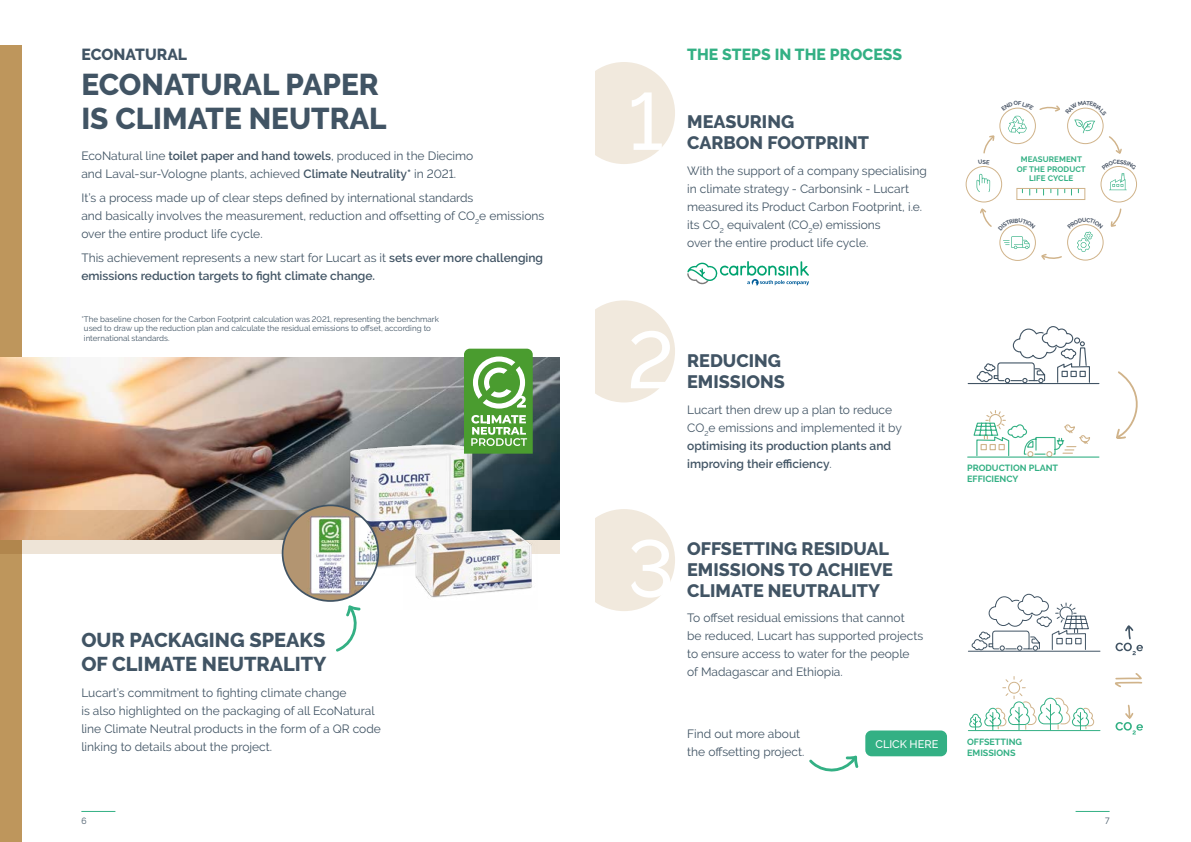
<style>
.page{position:relative;width:1191px;height:842px;background:#fff}
.page>*{position:absolute;margin:0;border:0;box-sizing:border-box;transform-origin:0 0}
.t1{font:500 80px "Raleway";color:#fff}
.t2{font:800 30px/34px "Raleway";color:#415464}
.t3{font:800 20px/24px "Raleway";color:#415464}
.t4{font:800 18px/21px "Raleway";color:#415464}
.t5{font:800 16px "Raleway";letter-spacing:.005em;color:#33b084}
.t6{font:800 16px "Raleway";letter-spacing:.005em;color:#415464}
.t7{font:12px/18px "Raleway";color:#415464}
.t8{font:600 12px/18px "Raleway";color:#415464}
.t9{font:500 11px "Raleway";color:#fff}
.t10{font:700 9px/11px "Raleway";color:#33b084}
.t11{font:9px "Raleway";color:#415464;scale:.95 1}
.t12{font:8px/9.6px "Raleway";color:#415464}
.t13{font:700 7.9px/9.5px "Raleway";letter-spacing:.01em;color:#33b084;text-align:center}
.s1{font-weight:600}
.s2{font-weight:400}
</style>
<div class="page">
<hr style="left:81px;top:811px;width:34px;height:1px;background:#33b084">
<hr style="left:1075px;top:811px;width:34px;height:1px;background:#33b084">
<div style="left:0;top:45px;width:22px;height:797px;background:#be965c"></div>
<img style="left:0;top:357px;width:559px;height:153px">
<svg style="left:0;top:510px;width:559px;height:43px"></svg>
<img style="left:343px;top:442px;width:134px;height:126px">
<img style="left:404px;top:516px;width:133px;height:82px">
<svg style="left:464px;top:349px;width:69px;height:105px"></svg>
<img style="left:283px;top:505px;width:95px;height:96px">
<div style="left:282px;top:504px;width:97px;height:98px;border:2px solid #415464;border-radius:50%"></div>
<svg style="left:595px;top:300px;width:80px;height:102px"></svg>
<svg style="left:595px;top:509px;width:80px;height:102px"></svg>
<svg style="left:336px;top:605px;width:24px;height:47px"></svg>
<svg style="left:967px;top:410px;width:133px;height:48px"></svg>
<svg style="left:1116px;top:371px;width:22px;height:68px"></svg>
<svg style="left:976px;top:326px;width:114px;height:57px"></svg>
<hr style="left:968px;top:383px;width:131px;height:1px;background:#415464">
<hr style="left:968px;top:730px;width:132px;height:1px;background:#33b084">
<svg style="left:968px;top:676px;width:126px;height:55px"></svg>
<svg style="left:1115px;top:704px;width:28px;height:30px"></svg>
<svg style="left:1115px;top:673px;width:28px;height:15px"></svg>
<svg style="left:968px;top:593px;width:133px;height:59px"></svg>
<svg style="left:1115px;top:625px;width:28px;height:30px"></svg>
<div style="left:965px;top:166px;width:37px;height:36px;border:1px solid #d0b38a;border-radius:50%"></div>
<div style="left:1100px;top:166px;width:37px;height:36px;border:1px solid #d0b38a;border-radius:50%"></div>
<div style="left:999px;top:108px;width:36px;height:36px;border:1px solid #d0b38a;border-radius:50%"></div>
<svg style="left:976px;top:174px;width:14px;height:18px"></svg>
<svg style="left:1110px;top:208px;width:12px;height:19px"></svg>
<svg style="left:983px;top:135px;width:12px;height:19px"></svg>
<svg style="left:595px;top:62px;width:80px;height:102px"></svg>
<svg style="left:687px;top:261px;width:122px;height:25px"></svg>
<svg style="left:809px;top:755px;width:49px;height:17px"></svg>
<div style="left:865px;top:730px;width:82px;height:26px;background:#33b084;border-radius:6px"></div>
<svg style="left:1001px;top:105px;width:135px;height:95px"></svg>
<svg style="left:980px;top:208px;width:123px;height:53px"></svg>
<h3 class="t6" style="left:81px;top:46px;width:107px">ECONATURAL</h3>
<h3 class="t5" style="left:687px;top:46px;width:216px">THE STEPS IN THE PROCESS</h3>
<h2 class="t2" style="left:81px;top:68px;width:307px">ECONATURAL PAPER<br>IS CLIMATE NEUTRAL</h2>
<p class="t7" style="left:81px;top:147px;width:393px">EcoNatural line <span class="s1">toilet paper and hand towels</span>, produced in the Diecimo and Laval-sur-Vologne plants, achieved <span class="s1">Climate Neutrality*</span> in 2021.</p>
<p class="t7" style="left:81px;top:189px;width:464px">It’s a process made up of clear steps defined by international standards<br>and basically involves the measurement, reduction and offsetting of CO<sub>2</sub>e emissions over the entire product life cycle.</p>
<p class="t8" style="left:81px;top:248px;width:463px"><span class="s2">This achievement represents a new start for Lucart as it</span> sets ever more challenging emissions reduction targets to fight climate change.</p>
<p class="t12" style="left:84px;top:314px;width:356px;text-indent:-3px">*The baseline chosen for the Carbon Footprint calculation was 2021, representing the benchmark used to draw up the reduction plan and calculate the residual emissions to offset, according to international standards.</p>
<h3 class="t3" style="left:81px;top:628px;width:246px">OUR PACKAGING SPEAKS<br>OF CLIMATE NEUTRALITY</h3>
<p class="t7" style="left:81px;top:683px;width:301px">Lucart’s commitment to fighting climate change<br>is also highlighted on the packaging of all EcoNatural line Climate Neutral products in the form of a QR code linking to details about the project.</p>
<h1 class="t1" style="left:628px;top:75px;width:37px">1</h1>
<h3 class="t4" style="left:687px;top:112px;width:183px">MEASURING<br>CARBON FOOTPRINT</h3>
<p class="t7" style="left:687px;top:162px;width:241px">With the support of a company specialising in climate strategy - Carbonsink - Lucart measured its Product Carbon Footprint, i.e. its CO<sub>2</sub> equivalent (CO<sub>2</sub>e) emissions<br>over the entire product life cycle.</p>
<h1 class="t1" style="left:627px;top:314px;width:49px">2</h1>
<h3 class="t4" style="left:687px;top:351px;width:99px">REDUCING<br>EMISSIONS</h3>
<p class="t7" style="left:687px;top:400px;width:216px">Lucart then drew up a plan to reduce CO<sub>2</sub>e emissions and implemented it by <span class="s1">optimising its production plants and improving their efficiency</span>.</p>
<h1 class="t1" style="left:627px;top:522px;width:48px">3</h1>
<h3 class="t4" style="left:687px;top:538px;width:207px">OFFSETTING RESIDUAL<br>EMISSIONS TO ACHIEVE<br>CLIMATE NEUTRALITY</h3>
<p class="t7" style="left:687px;top:609px;width:237px">To offset residual emissions that cannot<br>be reduced, Lucart has supported projects to ensure access to water for the people of Madagascar and Ethiopia.</p>
<p class="t7" style="left:687px;top:725px;width:119px">Find out more about the offsetting project.</p>
<p class="t9" style="left:875px;top:738px;width:64px">CLICK HERE</p>
<p class="t13" style="left:1017px;top:154px;width:70px">MEASUREMENT<br>OF THE PRODUCT<br>LIFE CYCLE</p>
<p class="t10" style="left:967px;top:463px;width:93px">PRODUCTION PLANT<br>EFFICIENCY</p>
<p class="t10" style="left:967px;top:736px;width:56px">OFFSETTING<br>EMISSIONS</p>
<p class="t11" style="left:81px;top:815px;width:7px">6</p>
<p class="t11" style="left:1105px;top:815px;width:6px">7</p>
</div>
